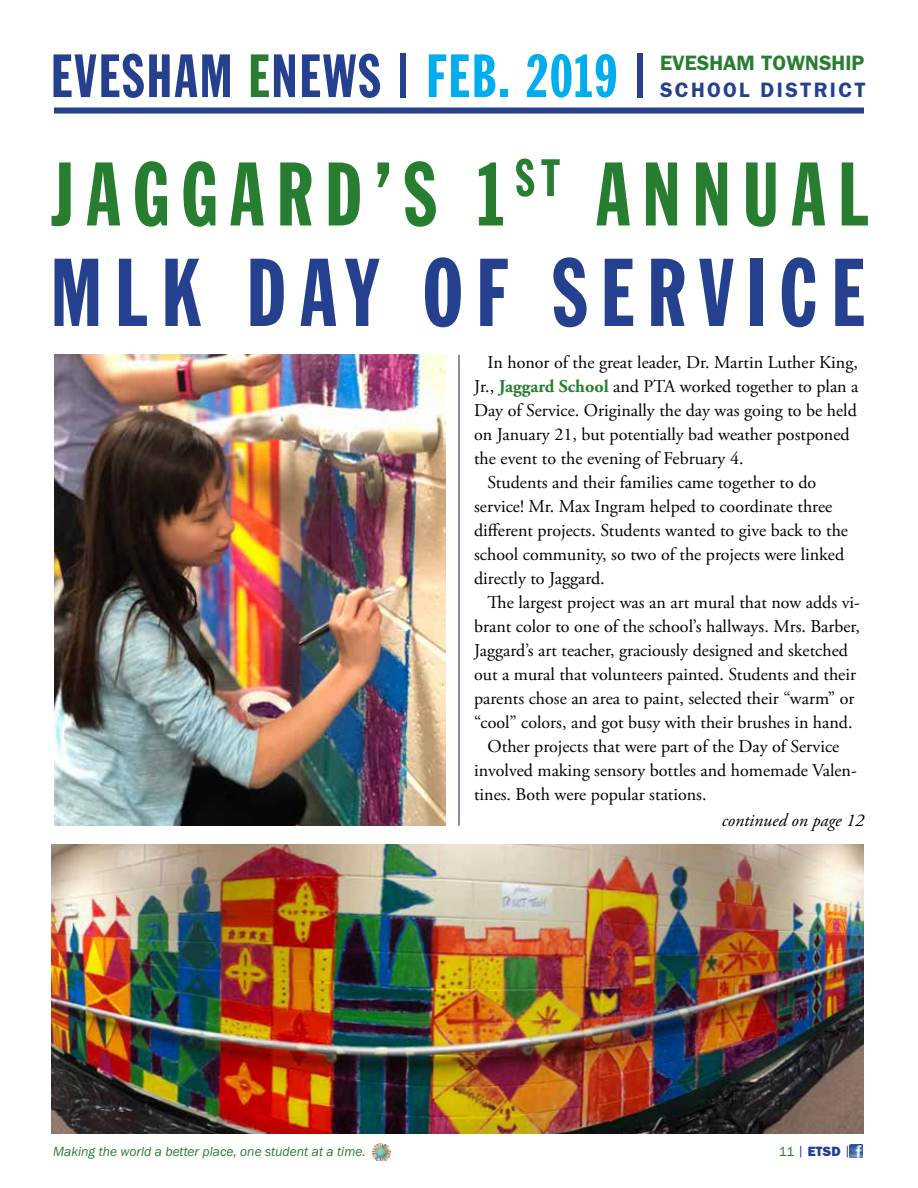
<style>
.page{position:relative;width:918px;height:1188px;background:#fff}
.page>*{position:absolute;margin:0;border:0;box-sizing:border-box;transform-origin:0 0}
.t1{font:94.5px "Franklin Gothic Extra Cond";letter-spacing:.14em;color:#25408f}
.t2{font:88.5px "Franklin Gothic Extra Cond";letter-spacing:.14em;color:#277e30}
.t3{font:60px "Franklin Gothic Extra Cond";letter-spacing:.04em;color:#25408f}
.t4{font:600 20.85px "Franklin Gothic";color:#277e30}
.t5{font:600 20.85px "Franklin Gothic";letter-spacing:.11em;color:#25408f}
.t6{font:18px "Adobe Garamond Pro";color:#000}
.t7{font:italic 18px "Adobe Garamond Pro";color:#000}
.t8{font:italic 13.5px "Franklin Gothic";color:#277e30}
.t9{font:800 13.5px "Franklin Gothic";color:#25408f}
.s1{color:#277e30}
.s2{color:#00aeef}
.s3{font-weight:700;color:#277e30}
.s4{font-weight:400;color:#277e30}
.s5{font-weight:400}
</style>
<div class="page">
<div style="left:54px;top:108px;width:810px;height:6px;background:#25408f"></div>
<svg style="left:850px;top:1145px;width:13px;height:13px"></svg>
<img style="left:372px;top:1143px;width:18px;height:18px">
<img style="left:54px;top:355px;width:392px;height:471px">
<img style="left:51px;top:845px;width:813px;height:289px">
<hr style="left:459px;top:355px;width:1px;height:471px;background:#1c174d">
<h3 class="t3" style="left:51px;top:44px;width:597px">EVESHAM <span class="s1">E</span>NEWS | <span class="s2">FEB. 2019</span> |</h3>
<p class="t4" style="left:660px;top:50px;width:206px">EVESHAM TOWNSHIP</p>
<p class="t5" style="left:660px;top:77px;width:207px">SCHOOL DISTRICT</p>
<h2 class="t2" style="left:51px;top:147px;width:820px">JAGGARD’S 1<sup>ST</sup> ANNUAL</h2>
<h1 class="t1" style="left:51px;top:242px;width:815px">MLK DAY OF SERVICE</h1>
<p class="t6" style="left:488px;top:351px;width:372px">In honor of the great leader, Dr. Martin Luther King,</p>
<p class="t6" style="left:474px;top:375px;width:386px">Jr., <span class="s3">Jaggard School</span> and PTA worked together to plan a</p>
<p class="t6" style="left:474px;top:399px;width:384px">Day of Service. Originally the day was going to be held</p>
<p class="t6" style="left:474px;top:423px;width:377px">on January 21, but potentially bad weather postponed</p>
<p class="t6" style="left:474px;top:447px;width:271px">the event to the evening of February 4.</p>
<p class="t6" style="left:488px;top:471px;width:330px">Students and their families came together to do</p>
<p class="t6" style="left:474px;top:495px;width:360px">service! Mr. Max Ingram helped to coordinate three</p>
<p class="t6" style="left:474px;top:519px;width:376px">different projects. Students wanted to give back to the</p>
<p class="t6" style="left:474px;top:543px;width:372px">school community, so two of the projects were linked</p>
<p class="t6" style="left:474px;top:567px;width:132px">directly to Jaggard.</p>
<p class="t6" style="left:488px;top:591px;width:374px">The largest project was an art mural that now adds vi-</p>
<p class="t6" style="left:474px;top:615px;width:387px">brant color to one of the school’s hallways. Mrs. Barber,</p>
<p class="t6" style="left:474px;top:639px;width:375px">Jaggard’s art teacher, graciously designed and sketched</p>
<p class="t6" style="left:474px;top:663px;width:383px">out a mural that volunteers painted. Students and their</p>
<p class="t6" style="left:474px;top:687px;width:382px">parents chose an area to paint, selected their “warm” or</p>
<p class="t6" style="left:474px;top:711px;width:380px">“cool” colors, and got busy with their brushes in hand.</p>
<p class="t6" style="left:488px;top:735px;width:353px">Other projects that were part of the Day of Service</p>
<p class="t6" style="left:474px;top:759px;width:384px">involved making sensory bottles and homemade Valen-</p>
<p class="t6" style="left:474px;top:783px;width:234px">tines. Both were popular stations.</p>
<p class="t7" style="left:722px;top:810px;width:144px">continued on page 12</p>
<p class="t8" style="left:53px;top:1143px;width:314px">Making the world a better place, one student at a time.</p>
<p class="t9" style="left:779px;top:1144px;width:74px"><span class="s4">11</span> <span class="s5">|</span> ETSD <span class="s5">|</span></p>
</div>
